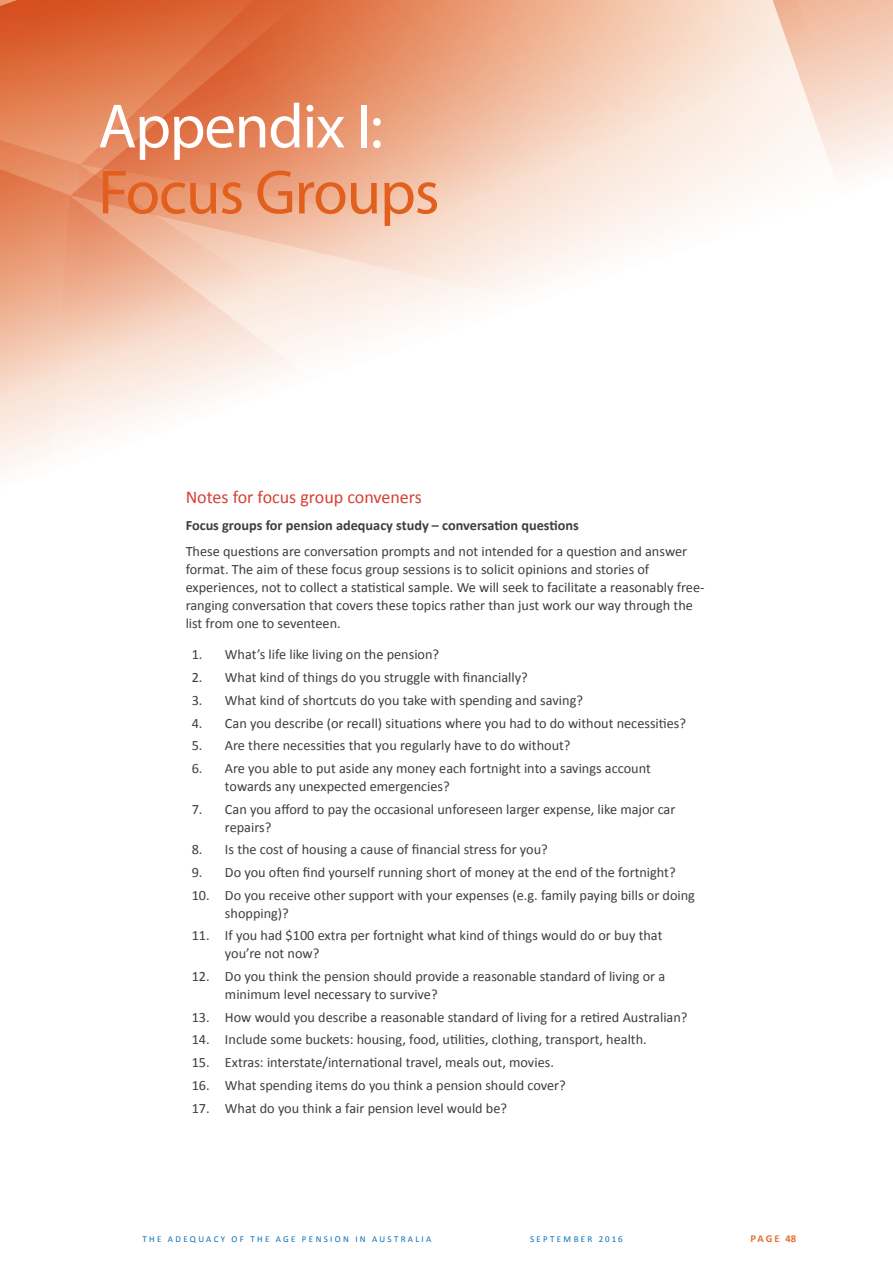
<style>
.page{position:relative;width:893px;height:1263px;background:#fff}
.page>*{position:absolute;margin:0;border:0;box-sizing:border-box;transform-origin:0 0}
.section_title{font:63px/66px "Myriad Pro";letter-spacing:-.02em;color:#e1601e}
.bodytext{font:18px "Calibri";color:#d53f33}
.bodytext-2{font:14.25px/18px "Calibri";color:#3e3e3f}
.bodytext-3{font:700 14.25px "Calibri";color:#3e3e3f}
.t1{font:700 10.5px "Calibri";letter-spacing:.16em;color:#e46f2e}
.t2{font:9px "Calibri";letter-spacing:.26em;color:#0970b9}
.s1{color:#fff}
</style>
<div class="page">
<svg style="left:70px;top:0;width:823px;height:195px;background:#eeb194"></svg>
<svg style="left:79px;top:195px;width:654px;height:245px"></svg>
<svg style="left:0;top:47px;width:79px;height:423px;background:#edab8c"></svg>
<p class="section_title" style="left:98px;top:92px;width:343px"><span class="s1">Appendix I:<br></span>Focus Groups</p>
<p class="bodytext" style="left:186px;top:486px;width:238px">Notes for focus group conveners</p>
<p class="bodytext-3" style="left:186px;top:516px;width:395px">Focus groups for pension adequacy study – conversation questions</p>
<p class="bodytext-2" style="left:186px;top:543px;width:520px">These questions are conversation prompts and not intended for a question and answer format. The aim of these focus group sessions is to solicit opinions and stories of experiences, not to collect a statistical sample. We will seek to facilitate a reasonably free&shy;ranging conversation that covers these topics rather than just work our way through the list from one to seventeen.</p>
<p class="bodytext-2" style="left:192px;top:646px;width:12px">1.</p>
<p class="bodytext-2" style="left:225px;top:646px;width:216px">What’s life like living on the pension?</p>
<p class="bodytext-2" style="left:192px;top:668px;width:12px">2.</p>
<p class="bodytext-2" style="left:225px;top:668px;width:304px">What kind of things do you struggle with financially?</p>
<p class="bodytext-2" style="left:192px;top:691px;width:12px">3.</p>
<p class="bodytext-2" style="left:225px;top:691px;width:360px">What kind of shortcuts do you take with spending and saving?</p>
<p class="bodytext-2" style="left:192px;top:714px;width:12px">4.</p>
<p class="bodytext-2" style="left:225px;top:714px;width:463px">Can you describe (or recall) situations where you had to do without necessities?</p>
<p class="bodytext-2" style="left:192px;top:736px;width:12px">5.</p>
<p class="bodytext-2" style="left:225px;top:736px;width:347px">Are there necessities that you regularly have to do without?</p>
<p class="bodytext-2" style="left:192px;top:759px;width:12px">6.</p>
<p class="bodytext-2" style="left:225px;top:759px;width:427px">Are you able to put aside any money each fortnight into a savings account towards any unexpected emergencies?</p>
<p class="bodytext-2" style="left:192px;top:800px;width:12px">7.</p>
<p class="bodytext-2" style="left:225px;top:800px;width:452px">Can you afford to pay the occasional unforeseen larger expense, like major car repairs?</p>
<p class="bodytext-2" style="left:192px;top:840px;width:12px">8.</p>
<p class="bodytext-2" style="left:225px;top:840px;width:324px">Is the cost of housing a cause of financial stress for you?</p>
<p class="bodytext-2" style="left:192px;top:863px;width:12px">9.</p>
<p class="bodytext-2" style="left:225px;top:863px;width:452px">Do you often find yourself running short of money at the end of the fortnight?</p>
<p class="bodytext-2" style="left:192px;top:886px;width:20px">10.</p>
<p class="bodytext-2" style="left:225px;top:886px;width:471px">Do you receive other support with your expenses (e.g. family paying bills or doing shopping)?</p>
<p class="bodytext-2" style="left:192px;top:927px;width:20px">11.</p>
<p class="bodytext-2" style="left:225px;top:927px;width:439px">If you had $100 extra per fortnight what kind of things would do or buy that you’re not now?</p>
<p class="bodytext-2" style="left:192px;top:967px;width:20px">12.</p>
<p class="bodytext-2" style="left:225px;top:967px;width:442px">Do you think the pension should provide a reasonable standard of living or a minimum level necessary to survive?</p>
<p class="bodytext-2" style="left:192px;top:1008px;width:20px">13.</p>
<p class="bodytext-2" style="left:225px;top:1008px;width:464px">How would you describe a reasonable standard of living for a retired Australian?</p>
<p class="bodytext-2" style="left:192px;top:1031px;width:20px">14.</p>
<p class="bodytext-2" style="left:225px;top:1031px;width:423px">Include some buckets: housing, food, utilities, clothing, transport, health.</p>
<p class="bodytext-2" style="left:192px;top:1053px;width:20px">15.</p>
<p class="bodytext-2" style="left:225px;top:1053px;width:330px">Extras: interstate/international travel, meals out, movies.</p>
<p class="bodytext-2" style="left:192px;top:1076px;width:20px">16.</p>
<p class="bodytext-2" style="left:225px;top:1076px;width:342px">What spending items do you think a pension should cover?</p>
<p class="bodytext-2" style="left:192px;top:1099px;width:20px">17.</p>
<p class="bodytext-2" style="left:225px;top:1099px;width:284px">What do you think a fair pension level would be?</p>
<p class="t2" style="left:143px;top:1233px;width:290px">THE ADEQUACY OF THE AGE PENSION IN AUSTRALIA</p>
<p class="t2" style="left:530px;top:1233px;width:94px">SEPTEMBER 2016</p>
<p class="t1" style="left:750px;top:1232px;width:47px">PAGE 48</p>
</div>
